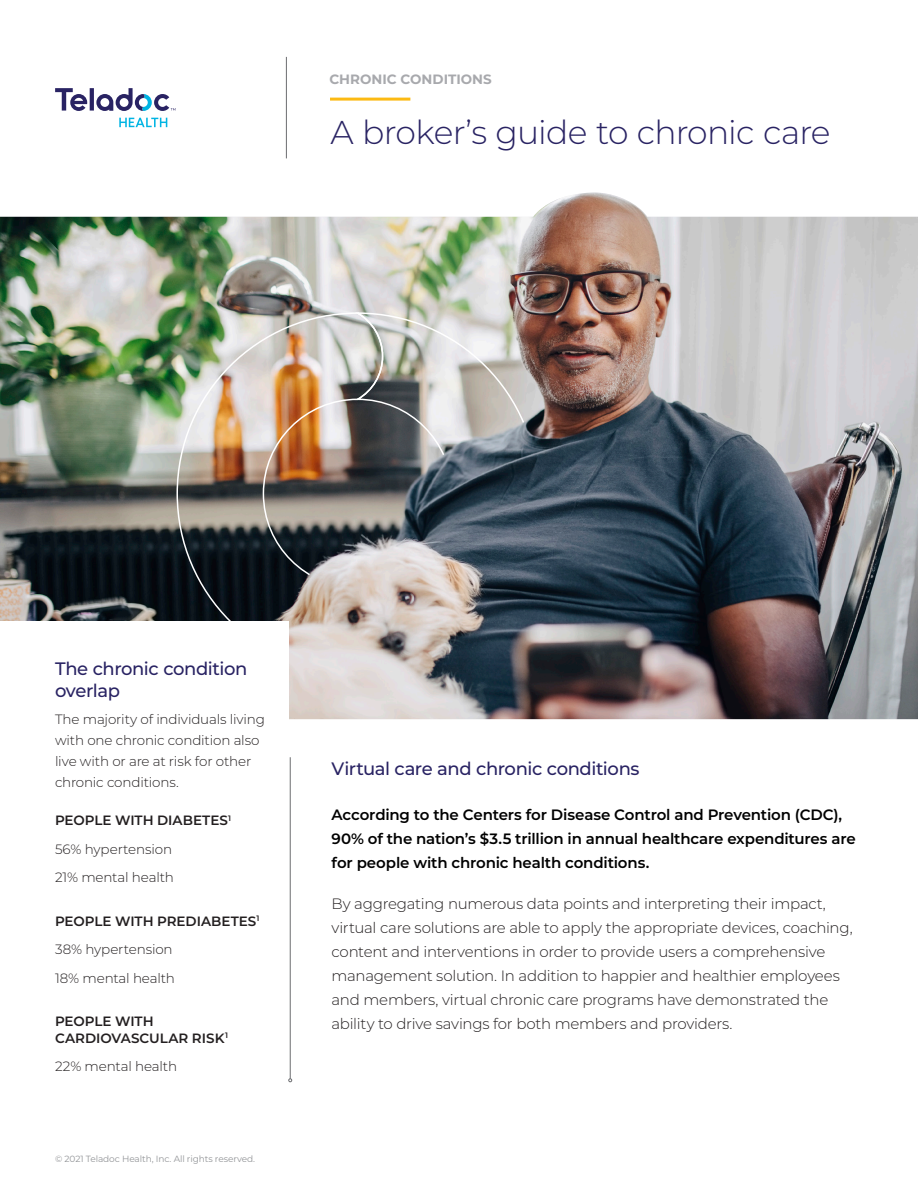
<style>
.page{position:relative;width:918px;height:1188px;background:#fff}
.page>*{position:absolute;margin:0;border:0;box-sizing:border-box;transform-origin:0 0}
.t1{font:300 33px "Montserrat";letter-spacing:-.03em;color:#292363}
.t2{font:500 18px/21.6px "Montserrat";letter-spacing:-.025em;color:#292363}
.t3{font:300 15px/24px "Montserrat";letter-spacing:-.015em;color:#231f20}
.t4{font:600 15px/24px "Montserrat";letter-spacing:-.01em;color:#000}
.t5{font:300 13.5px/21px "Montserrat";letter-spacing:-.01em;color:#231f20}
.t6{font:600 13.5px/16.5px "Montserrat";color:#231f20}
.t7{font:700 13.5px "Montserrat";letter-spacing:.005em;color:#a8a9ad}
.t8{font:9px "Montserrat";letter-spacing:-.01em;color:#939598}
</style>
<div class="page">
<img style="left:0;top:193px;width:918px;height:526px">
<svg style="left:55px;top:88px;width:121px;height:39px"></svg>
<hr style="left:286px;top:57px;width:1px;height:101px;background:#6c6d70">
<hr style="left:330px;top:98px;width:80px;height:3px;background:#fcba13">
<div style="left:0;top:621px;width:289px;height:227px;background:#fff"></div>
<hr style="left:290px;top:757px;width:1px;height:322px;background:#6c6d70">
<svg style="left:288px;top:1078px;width:4px;height:4px"></svg>
<img style="left:331px;top:311px;width:209px;height:364px">
<img style="left:176px;top:312px;width:208px;height:364px">
<p class="t7" style="left:329px;top:70px;width:164px">CHRONIC CONDITIONS</p>
<p class="t1" style="left:330px;top:110px;width:502px">A broker’s guide to chronic care</p>
<p class="t2" style="left:55px;top:657px;width:194px">The chronic condition overlap</p>
<p class="t5" style="left:55px;top:709px;width:211px">The majority of individuals living with one chronic condition also live with or are at risk for other chronic conditions.</p>
<p class="t6" style="left:55px;top:811px;width:178px">PEOPLE WITH DIABETES<sup>1</sup></p>
<p class="t5" style="left:55px;top:838px;width:119px">56% hypertension</p>
<p class="t5" style="left:55px;top:866px;width:120px">21% mental health</p>
<p class="t6" style="left:55px;top:912px;width:206px">PEOPLE WITH PREDIABETES<sup>1</sup></p>
<p class="t5" style="left:55px;top:939px;width:119px">38% hypertension</p>
<p class="t5" style="left:55px;top:967px;width:122px">18% mental health</p>
<p class="t6" style="left:55px;top:1013px;width:175px">PEOPLE WITH<br>CARDIOVASCULAR RISK<sup>1</sup></p>
<p class="t5" style="left:55px;top:1056px;width:124px">22% mental health</p>
<p class="t8" style="left:55px;top:1153px;width:201px">© 2021 Teladoc Health, Inc. All rights reserved.</p>
<p class="t2" style="left:332px;top:757px;width:310px">Virtual care and chronic conditions</p>
<p class="t4" style="left:332px;top:802px;width:526px">According to the Centers for Disease Control and Prevention (CDC),<br>90% of the nation’s $3.5 trillion in annual healthcare expenditures are for people with chronic health conditions.</p>
<p class="t3" style="left:332px;top:891px;width:523px">By aggregating numerous data points and interpreting their impact, virtual care solutions are able to apply the appropriate devices, coaching, content and interventions in order to provide users a comprehensive management solution. In addition to happier and healthier employees and members, virtual chronic care programs have demonstrated the ability to drive savings for both members and providers.</p>
</div>
